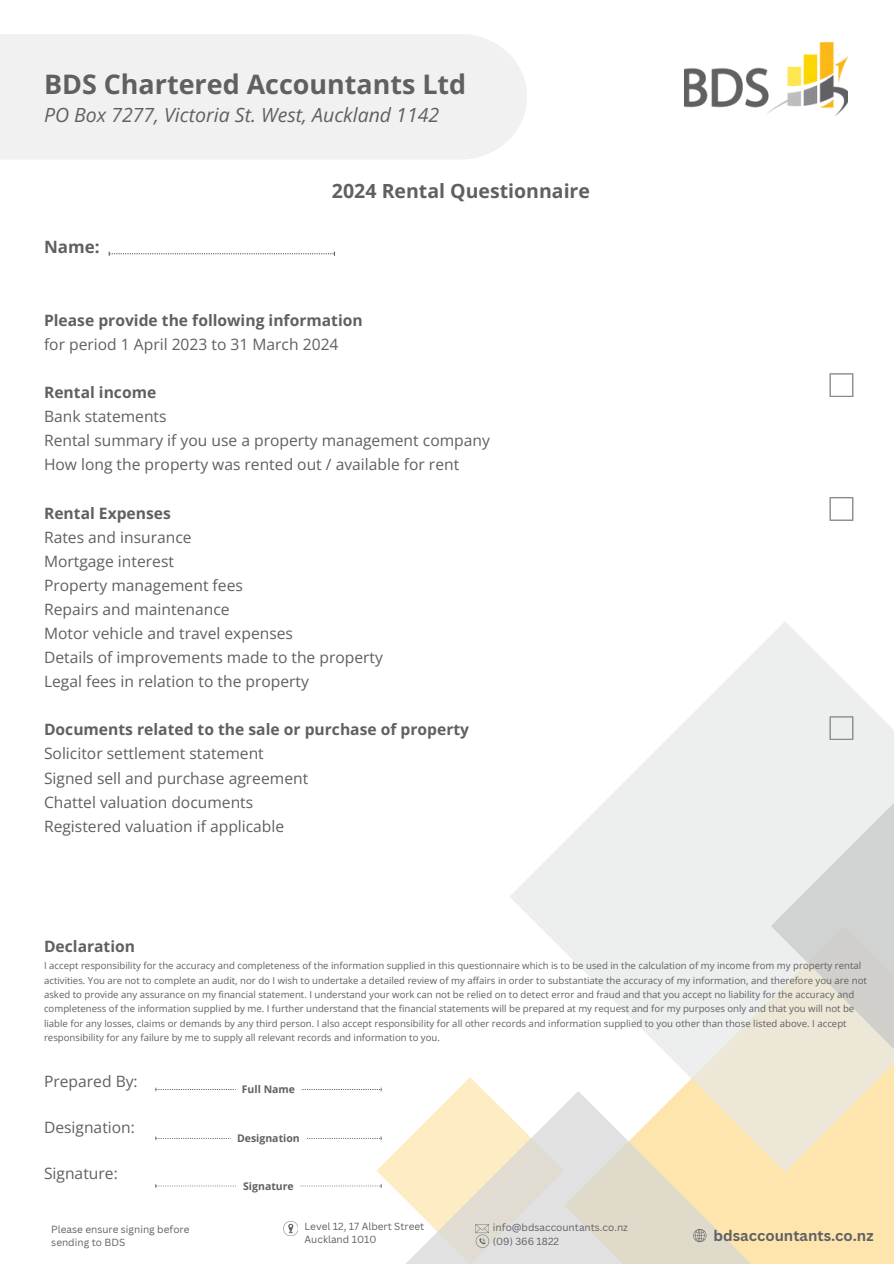
<style>
.page{position:relative;width:894px;height:1264px;background:#fff}
.page>*{position:absolute;margin:0;border:0;box-sizing:border-box;transform-origin:0 0}
.t1{font:700 26.85px "Open Sans";color:#5f6062}
.t2{font:italic 19.5px "Open Sans";color:#5f6062}
.t3{font:700 19.5px "Open Sans";color:#5f6062}
.t4{font:700 16.95px "Open Sans";color:#5f6062}
.t5{font:15.6px/24.2px "Open Sans";color:#5f6062}
.t6{font:700 15.6px/24.2px "Open Sans";color:#5f6062}
.t7{font:700 14.85px "Canva Sans";color:#5f6062}
.t8{font:700 10.5px "Open Sans";color:#5f6062}
.t9{font:10.05px/13.4px "Canva Sans";color:#5f6062}
.t10{font:9.6px/14.4px "Open Sans";color:#5f6062}
.s1{font-weight:400}
.s2{font-weight:700}
</style>
<div class="page">
<img style="left:684px;top:42px;width:163px;height:74px">
<div style="left:763px;top:1172px;width:130px;height:91px;background:#fde5ad"></div>
<svg style="left:563px;top:1172px;width:200px;height:91px;background:#e8dec4"></svg>
<svg style="left:510px;top:622px;width:383px;height:550px"></svg>
<svg style="left:770px;top:786px;width:123px;height:279px;background:#e0dfdb"></svg>
<svg style="left:693px;top:1228px;width:13px;height:14px"></svg>
<div style="left:0;top:34px;width:527px;height:125px;background:#f1f1f1"></div>
<svg style="left:109px;top:252px;width:226px;height:3px"></svg>
<svg style="left:829px;top:373px;width:23px;height:24px"></svg>
<svg style="left:155px;top:1077px;width:408px;height:186px"></svg>
<svg style="left:829px;top:497px;width:23px;height:23px"></svg>
<svg style="left:829px;top:716px;width:23px;height:23px"></svg>
<p class="t1" style="left:44px;top:65px;width:423px">BDS Chartered Accountants Ltd</p>
<p class="t2" style="left:44px;top:101px;width:396px">PO Box 7277, Victoria St. West, Auckland 1142</p>
<h1 class="t4" style="left:44px;top:235px;width:57px">Name:</h1>
<p class="t3" style="left:332px;top:177px;width:259px">2024 Rental Questionnaire</p>
<h3 class="t6" style="left:44px;top:308px;width:320px">Please provide the following information <span class="s1">for period 1 April 2023 to 31 March 2024</span></h3>
<h4 class="t5" style="left:44px;top:380px;width:447px"><span class="s2">Rental income<br></span>Bank statements<br>Rental summary if you use a property management company How long the property was rented out / available for rent</h4>
<h4 class="t5" style="left:44px;top:500px;width:340px"><span class="s2">Rental Expenses<br></span>Rates and insurance<br>Mortgage interest<br>Property management fees<br>Repairs and maintenance<br>Motor vehicle and travel expenses<br>Details of improvements made to the property<br>Legal fees in relation to the property</h4>
<h4 class="t5" style="left:44px;top:717px;width:426px"><span class="s2">Documents related to the sale or purchase of property </span>Solicitor settlement statement<br>Signed sell and purchase agreement<br>Chattel valuation documents<br>Registered valuation if applicable</h4>
<h4 class="t6" style="left:44px;top:934px;width:93px">Declaration</h4>
<h4 class="t10" style="left:44px;top:958px;width:824px">I accept responsibility for the accuracy and completeness of the information supplied in this questionnaire which is to be used in the calculation of my income from my property rental activities. You are not to complete an audit, nor do I wish to undertake a detailed review of my affairs in order to substantiate the accuracy of my information, and therefore you are not asked to provide any assurance on my financial statement. I understand your work can not be relied on to detect error and fraud and that you accept no liability for the accuracy and completeness of the information supplied by me. I further understand that the financial statements will be prepared at my request and for my purposes only and that you will not be liable for any losses, claims or demands by any third person. I also accept responsibility for all other records and information supplied to you other than those listed above. I accept responsibility for any failure by me to supply all relevant records and information to you.</h4>
<p class="t5" style="left:44px;top:1068px;width:95px">Prepared By:</p>
<p class="t5" style="left:44px;top:1114px;width:92px">Designation:</p>
<h4 class="t5" style="left:44px;top:1160px;width:75px">Signature:</h4>
<p class="t8" style="left:242px;top:1082px;width:55px">Full Name</p>
<p class="t8" style="left:237px;top:1131px;width:64px">Designation</p>
<p class="t8" style="left:243px;top:1178px;width:52px">Signature</p>
<p class="t9" style="left:51px;top:1222px;width:140px">Please ensure signing before sending to BDS</p>
<h4 class="t9" style="left:304px;top:1219px;width:121px">Level 12, 17 Albert Street</h4>
<p class="t9" style="left:304px;top:1232px;width:73px">Auckland 1010</p>
<p class="t9" style="left:492px;top:1220px;width:136px">info@bdsaccountants.co.nz</p>
<p class="t9" style="left:492px;top:1233px;width:68px">(09) 366 1822</p>
<h4 class="t7" style="left:713px;top:1224px;width:161px">bdsaccountants.co.nz</h4>
</div>
